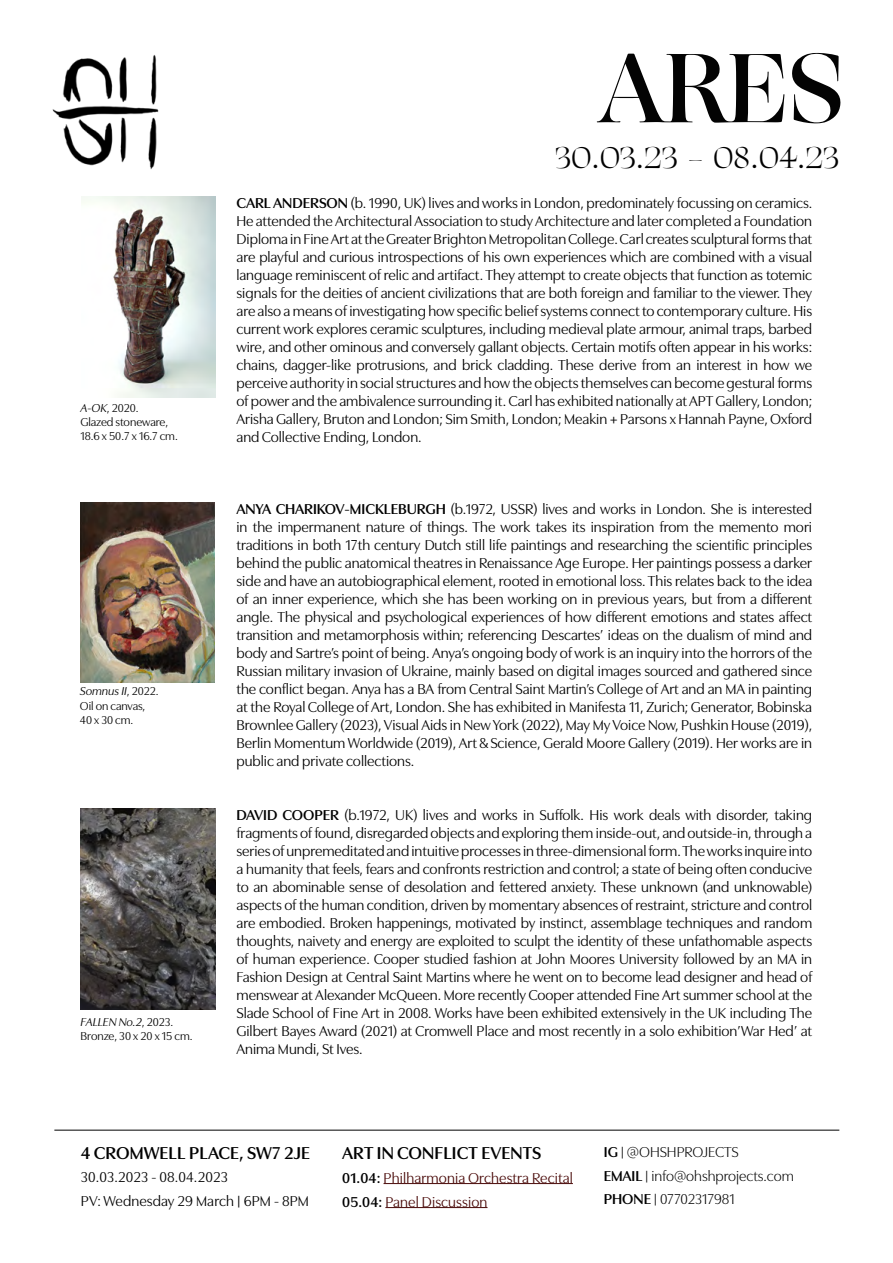
<style>
.page{position:relative;width:893px;height:1263px;background:#fff}
.page>*{position:absolute;margin:0;border:0;box-sizing:border-box;transform-origin:0 0}
.t1{font:30px "Ogg";letter-spacing:-.02em;color:#000}
.t2{font:600 18px "Utile Display";letter-spacing:.01em;color:#000}
.t3{font:15px/18px "Utile Display";color:#000;text-align:justify}
.t4{font:15px/23.5px "Utile Display";color:#000}
.t5{font:15px/24px "Utile Display";letter-spacing:.01em;color:#480807}
.t6{font:12px/14.4px "Utile Display";color:#000}
.s1{font-style:italic}
.s2{font-weight:600}
.s3{font-weight:600;color:#000}
</style>
<div class="page">
<img style="left:52px;top:55px;width:107px;height:115px">
<svg style="left:597px;top:54px;width:187px;height:69px"></svg>
<svg style="left:792px;top:53px;width:49px;height:71px"></svg>
<img style="left:81px;top:197px;width:134px;height:201px">
<img style="left:81px;top:503px;width:134px;height:180px">
<img style="left:81px;top:809px;width:135px;height:201px">
<hr style="left:54px;top:1130px;width:785px;height:1px;background:#000">
<hr style="left:384px;top:1183px;width:189px;height:1px;background:#480807">
<hr style="left:385px;top:1207px;width:102px;height:1px;background:#480807">
<p class="t6" style="left:81px;top:399px;width:99px"><span class="s1">A-OK</span>, 2020.<br>Glazed stoneware,<br>18.6 x 50.7 x 16.7 cm.</p>
<p class="t6" style="left:80px;top:683px;width:80px"><span class="s1">Somnus II</span>, 2022.<br>Oil on canvas,<br>40 x 30 cm.</p>
<p class="t6" style="left:81px;top:1013px;width:114px"><span class="s1">FALLEN No.2</span>, 2023.<br>Bronze, 30 x 20 x 15 cm.</p>
<h1 class="t1" style="left:554px;top:137px;width:286px">30.03.23 - 08.04.23</h1>
<p class="t3" style="left:236px;top:193px;width:577px"><span class="s2">CARL ANDERSON</span> (b. 1990, UK) lives and works in London, predominately focussing on ceramics.<br>He attended the Architectural Association to study Architecture and later completed a Foundation Diploma in Fine Art at the Greater Brighton Metropolitan College. Carl creates sculptural forms that are playful and curious introspections of his own experiences which are combined with a visual language reminiscent of relic and artifact. They attempt to create objects that function as totemic signals for the deities of ancient civilizations that are both foreign and familiar to the viewer. They are also a means of investigating how specific belief systems connect to contemporary culture. His current work explores ceramic sculptures, including medieval plate armour, animal traps, barbed wire, and other ominous and conversely gallant objects. Certain motifs often appear in his works: chains, dagger-like protrusions, and brick cladding. These derive from an interest in how we perceive authority in social structures and how the objects themselves can become gestural forms of power and the ambivalence surrounding it. Carl has exhibited nationally at APT Gallery, London; Arisha Gallery, Bruton and London; Sim Smith, London; Meakin + Parsons x Hannah Payne, Oxford and Collective Ending, London.</p>
<p class="t3" style="left:236px;top:499px;width:577px"><span class="s2">ANYA CHARIKOV-MICKLEBURGH</span> (b.1972, USSR) lives and works in London. She is interested in the impermanent nature of things. The work takes its inspiration from the memento mori traditions in both 17th century Dutch still life paintings and researching the scientific principles behind the public anatomical theatres in Renaissance Age Europe. Her paintings possess a darker side and have an autobiographical element, rooted in emotional loss. This relates back to the idea of an inner experience, which she has been working on in previous years, but from a different angle. The physical and psychological experiences of how different emotions and states affect transition and metamorphosis within; referencing Descartes’ ideas on the dualism of mind and body and Sartre’s point of being. Anya’s ongoing body of work is an inquiry into the horrors of the Russian military invasion of Ukraine, mainly based on digital images sourced and gathered since the conflict began. Anya has a BA from Central Saint Martin’s College of Art and an MA in painting at the Royal College of Art, London. She has exhibited in Manifesta 11, Zurich; Generator, Bobinska Brownlee Gallery (2023), Visual Aids in New York (2022), May My Voice Now, Pushkin House (2019), Berlin Momentum Worldwide (2019), Art &amp; Science, Gerald Moore Gallery (2019). Her works are in public and private collections.</p>
<p class="t3" style="left:236px;top:805px;width:577px"><span class="s2">DAVID COOPER</span> (b.1972, UK) lives and works in Suffolk. His work deals with disorder, taking fragments of found, disregarded objects and exploring them inside-out, and outside-in, through a series of unpremeditated and intuitive processes in three-dimensional form. The works inquire into a humanity that feels, fears and confronts restriction and control; a state of being often conducive to an abominable sense of desolation and fettered anxiety. These unknown (and unknowable) aspects of the human condition, driven by momentary absences of restraint, stricture and control are embodied. Broken happenings, motivated by instinct, assemblage techniques and random thoughts, naivety and energy are exploited to sculpt the identity of these unfathomable aspects of human experience. Cooper studied fashion at John Moores University followed by an MA in Fashion Design at Central Saint Martins where he went on to become lead designer and head of menswear at Alexander McQueen. More recently Cooper attended Fine Art summer school at the Slade School of Fine Art in 2008. Works have been exhibited extensively in the UK including The Gilbert Bayes Award (2021) at Cromwell Place and most recently in a solo exhibition’War Hed’ at Anima Mundi, St Ives.</p>
<p class="t2" style="left:81px;top:1139px;width:231px">4 CROMWELL PLACE, SW7 2JE</p>
<p class="t3" style="left:81px;top:1163px;width:230px;line-height:24px">30.03.2023 - 08.04.2023<br>PV: Wednesday 29 March | 6PM - 8PM</p>
<p class="t2" style="left:342px;top:1139px;width:201px">ART IN CONFLICT EVENTS</p>
<p class="t5" style="left:342px;top:1164px;width:232px"><span class="s3">01.04:</span> Philharmonia Orchestra Recital<br><span class="s3">05.04:</span> Panel Discussion</p>
<p class="t4" style="left:604px;top:1139px;width:192px"><span class="s2">IG</span> | @OHSHPROJECTS<br><span class="s2">EMAIL</span> | info@ohshprojects.com<br><span class="s2">PHONE</span> | 07702317981</p>
</div>
